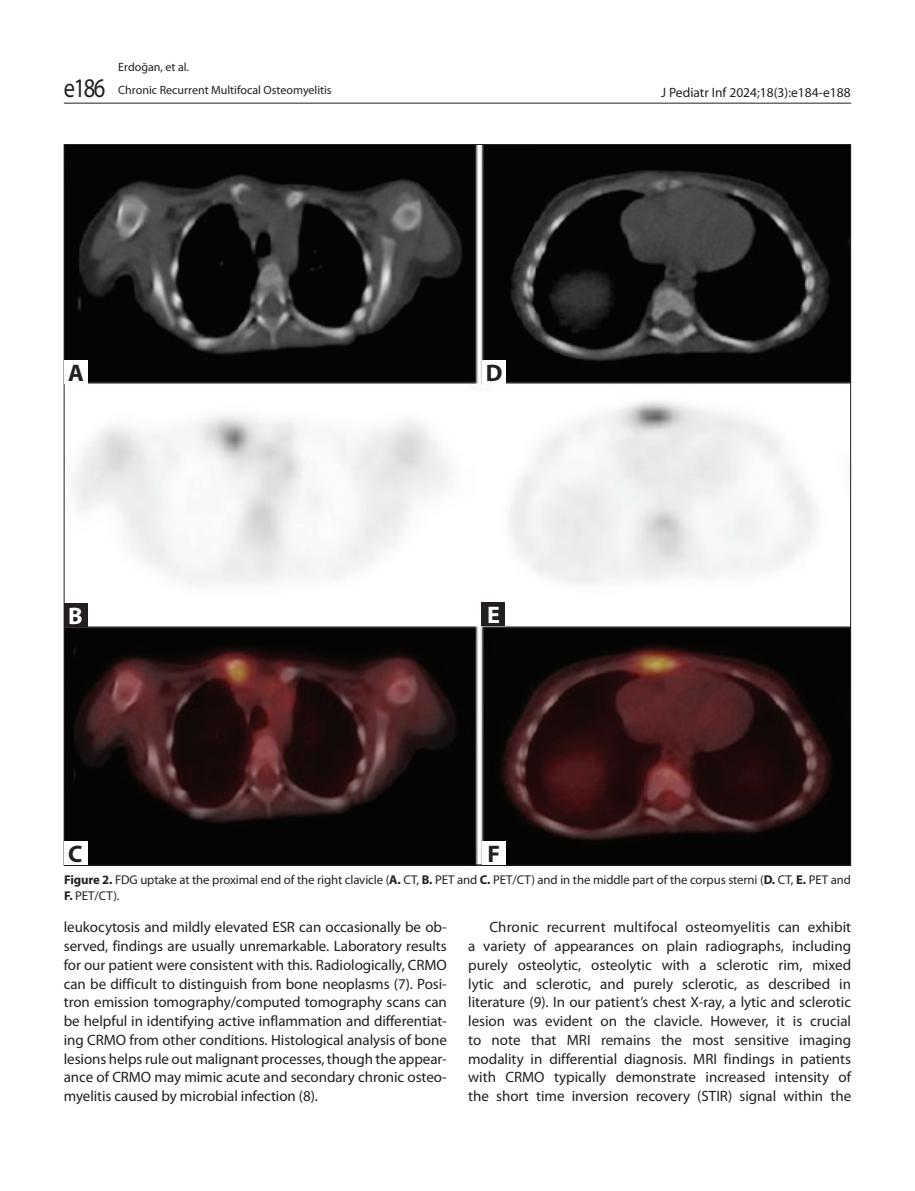
<style>
.page{position:relative;width:915px;height:1191px;background:#fff}
.page>*{position:absolute;margin:0;border:0;box-sizing:border-box;transform-origin:0 0}
.t1{font:27px "Myriad Pro";color:#231f20;scale:.83 1}
.t2{font:700 24px "Myriad Pro";color:#231f20}
.t3{font:700 24px "Myriad Pro";color:#fff}
.t4{font:15px/18.8px "Myriad Pro";letter-spacing:-.005em;color:#231f20;text-align:justify}
.t5{font:13.5px "Myriad Pro";color:#231f20}
.t6{font:12.75px/15.3px "Myriad Pro";letter-spacing:-.01em;color:#231f20}
.t7{font:12px "Myriad Pro";color:#231f20}
.s1{font-weight:700}
</style>
<div class="page">
<hr style="left:64px;top:103px;width:786px;height:1px;background:#231f20">
<img style="left:66px;top:146px;width:782px;height:717px">
<div style="left:482px;top:841px;width:23px;height:23px;background:#fff"></div>
<div style="left:64px;top:360px;width:24px;height:23px;background:#fff"></div>
<div style="left:481px;top:603px;width:24px;height:23px;background:#231f20"></div>
<div style="left:64px;top:841px;width:24px;height:23px;background:#fff"></div>
<div style="left:64px;top:603px;width:24px;height:23px;background:#231f20"></div>
<div style="left:482px;top:360px;width:23px;height:23px;background:#fff"></div>
<p class="t7" style="left:118px;top:60px;width:72px">Erdoğan, et al.</p>
<h1 class="t1" style="left:64px;top:73px;width:52px">e186</h1>
<p class="t7" style="left:118px;top:83px;width:215px">Chronic Recurrent Multifocal Osteomyelitis</p>
<p class="t5" style="left:661px;top:85px;width:191px">J Pediatr Inf 2024;18(3):e184-e188</p>
<h2 class="t2" style="left:68px;top:359px;width:17px">A</h2>
<h2 class="t3" style="left:68px;top:602px;width:16px">B</h2>
<h2 class="t2" style="left:485px;top:359px;width:18px">D</h2>
<h2 class="t3" style="left:487px;top:602px;width:14px">E</h2>
<h2 class="t2" style="left:68px;top:840px;width:16px">C</h2>
<h2 class="t2" style="left:487px;top:840px;width:14px">F</h2>
<p class="t6" style="left:64px;top:872px;width:788px"><span class="s1">Figure 2.</span> FDG uptake at the proximal end of the right clavicle (<span class="s1">A.</span> CT, <span class="s1">B.</span> PET and <span class="s1">C.</span> PET/CT) and in the middle part of the corpus sterni (<span class="s1">D.</span> CT, <span class="s1">E.</span> PET and<br><span class="s1">F.</span> PET/CT).</p>
<p class="t4" style="left:64px;top:918px;width:384px">leukocytosis and mildly elevated ESR can occasionally be ob&shy;served, findings are usually unremarkable. Laboratory results for our patient were consistent with this. Radiologically, CRMO can be difficult to distinguish from bone neoplasms (7). Posi&shy;tron emission tomography/computed tomography scans can be helpful in identifying active inflammation and differentiat&shy;ing CRMO from other conditions. Histological analysis of bone lesions helps rule out malignant processes, though the appear&shy;ance of CRMO may mimic acute and secondary chronic osteo&shy;myelitis caused by microbial infection (8).</p>
<p class="t4" style="left:468px;top:918px;width:384px;text-indent:21px">Chronic recurrent multifocal osteomyelitis can exhibit a variety of appearances on plain radiographs, including purely osteolytic, osteolytic with a sclerotic rim, mixed lytic and sclerotic, and purely sclerotic, as described in literature (9). In our patient’s chest X-ray, a lytic and sclerotic lesion was evident on the clavicle. However, it is crucial to note that MRI remains the most sensitive imaging modality in differential diagnosis. MRI findings in patients with CRMO typically demonstrate increased intensity of the short time inversion recovery (STIR) signal within the</p>
</div>
